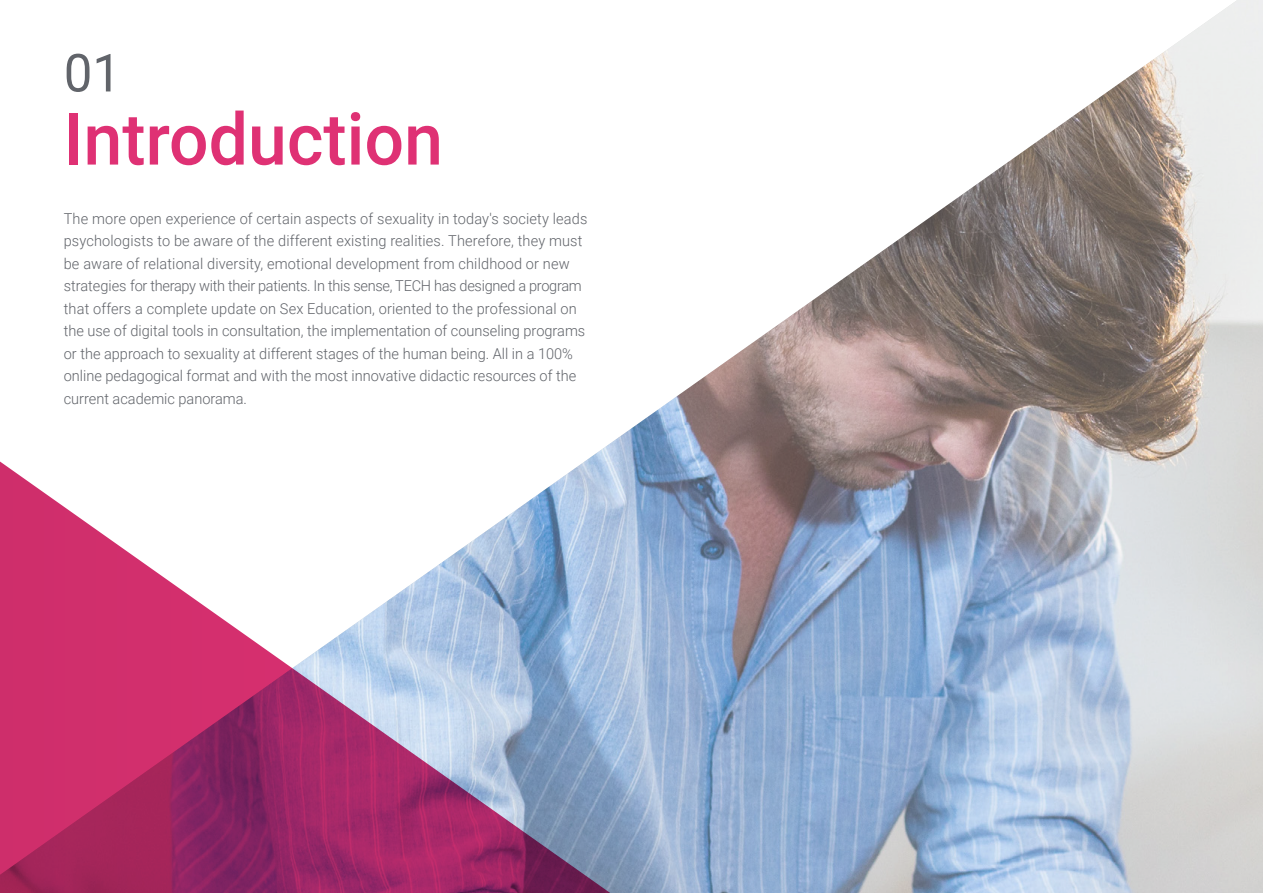
<style>
.page{position:relative;width:1263px;height:893px;background:#fff}
.page>*{position:absolute;margin:0;border:0;box-sizing:border-box;transform-origin:0 0}
.t1{font:500 72px "Roboto";color:#df3174}
.t2{font:52.5px "Roboto";color:#61646a}
.t3{font:300 15px/22.5px "Roboto";color:#61646a}
</style>
<div class="page">
<img style="left:607px;top:0;width:656px;height:893px">
<svg style="left:0;top:446px;width:640px;height:447px"></svg>
<h2 class="t2" style="left:64px;top:36px;width:59px">01</h2>
<h1 class="t1" style="left:64px;top:89px;width:381px">Introduction</h1>
<p class="t3" style="left:64px;top:207px;width:525px">The more open experience of certain aspects of sexuality in today's society leads psychologists to be aware of the different existing realities. Therefore, they must be aware of relational diversity, emotional development from childhood or new strategies for therapy with their patients. In this sense, TECH has designed a program that offers a complete update on Sex Education, oriented to the professional on the use of digital tools in consultation, the implementation of counseling programs or the approach to sexuality at different stages of the human being. All in a 100% online pedagogical format and with the most innovative didactic resources of the current academic panorama.</p>
</div>
